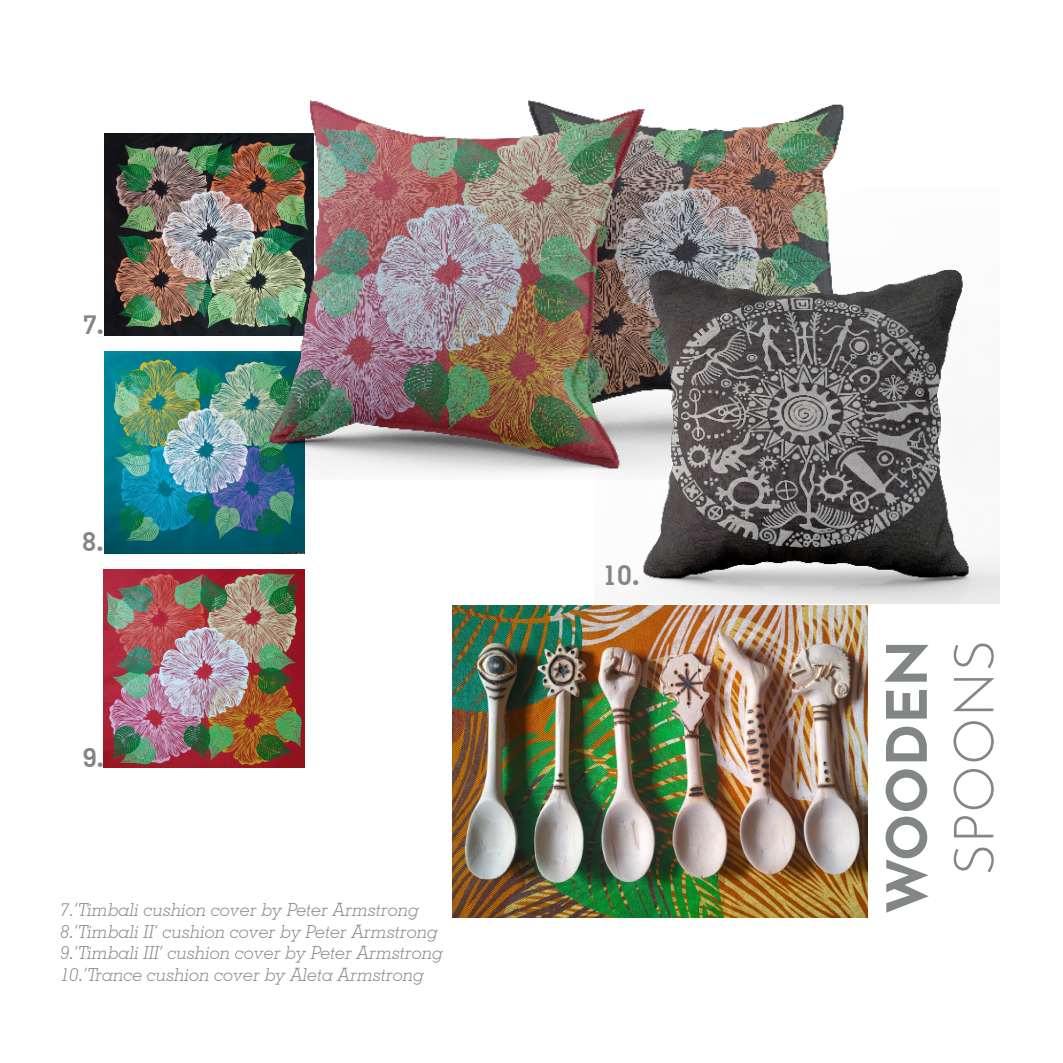
<style>
.page{position:relative;width:1063px;height:1063px;background:#fff}
.page>*{position:absolute;margin:0;border:0;box-sizing:border-box;transform-origin:0 0}
.t1{font:700 55.5px/66.4px "Josefin Sans";color:#828686;text-align:right}
.t2{font:700 27.75px "Geometric Slab 703 BT";color:#828686}
.t3{font:700 26.55px "Geometric Slab 703 BT";color:#828686}
.t4{font:italic 300 18px "Geometric Slab 703 BT";color:#86888b}
.s1{font-weight:300}
</style>
<div class="page">
<img style="left:453px;top:606px;width:414px;height:311px">
<img style="left:105px;top:134px;width:144px;height:201px">
<img style="left:105px;top:352px;width:200px;height:201px">
<img style="left:104px;top:570px;width:201px;height:198px">
<img style="left:249px;top:100px;width:595px;height:379px">
<img style="left:594px;top:186px;width:405px;height:418px">
<p class="t3" style="left:83px;top:308px;width:23px">7.</p>
<p class="t3" style="left:82px;top:526px;width:23px">8.</p>
<p class="t3" style="left:83px;top:741px;width:23px">9.</p>
<p class="t4" style="left:60px;top:899px;width:361px">7.‘Timbali cushion cover by Peter Armstrong</p>
<p class="t4" style="left:60px;top:920px;width:379px">8.‘Timbali II’ cushion cover by Peter Armstrong</p>
<p class="t4" style="left:60px;top:942px;width:385px">9.‘Timbali III’ cushion cover by Peter Armstrong</p>
<p class="t4" style="left:60px;top:963px;width:366px">10.‘Trance cushion cover by Aleta Armstrong</p>
<p class="t2" style="left:602px;top:558px;width:39px">10.</p>
<p class="t1" style="left:870px;top:914px;width:276px;rotate:-90deg">WOODEN<br><span class="s1">SPOONS</span></p>
</div>
